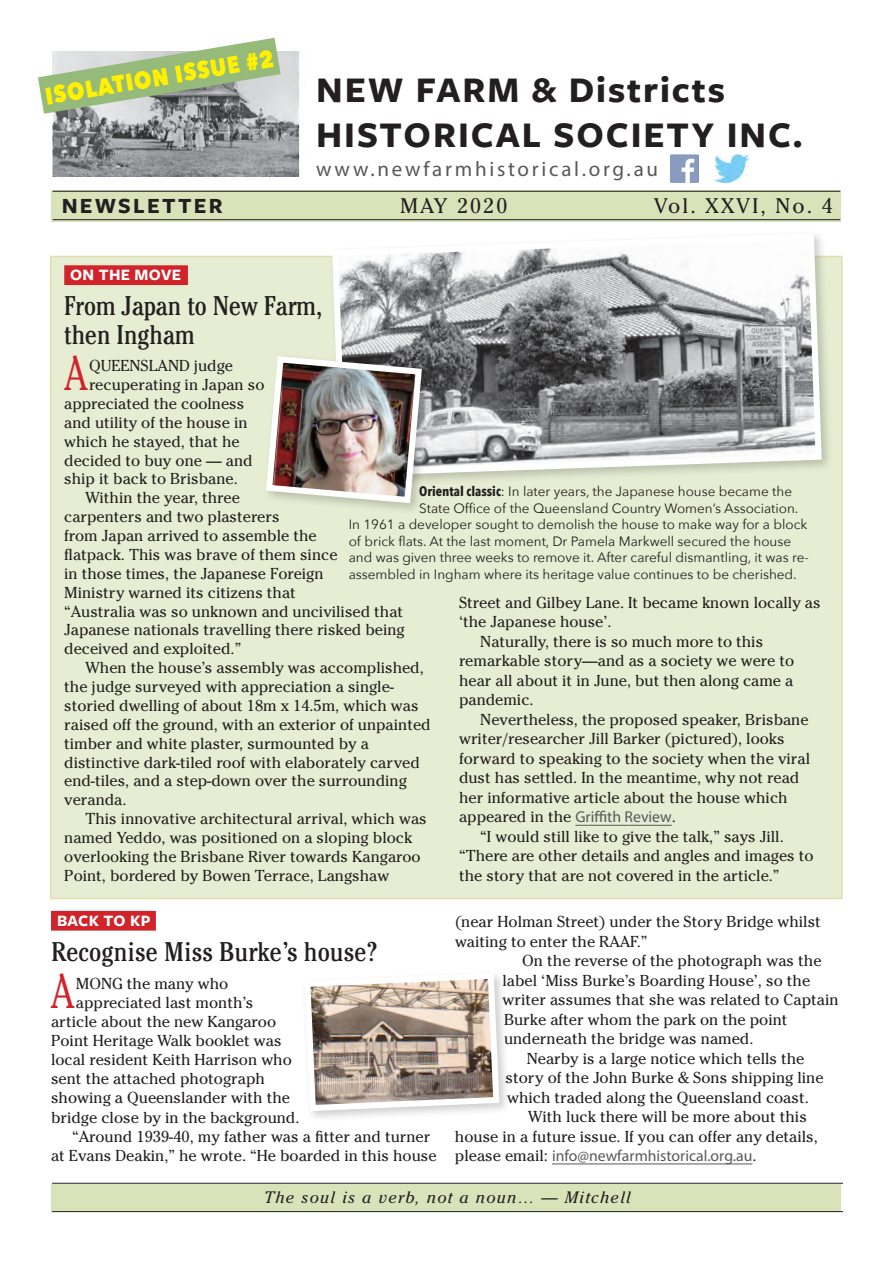
<style>
.page{position:relative;width:893px;height:1263px;background:#fff}
.page>*{position:absolute;margin:0;border:0;box-sizing:border-box;transform-origin:0 0}
.Newsletter-text-intr{font:300 condensed 48.6px "Cheltenham";color:#d1232a}
.t1{font:700 37.5px/45px "Freight Sans Pro";letter-spacing:.05em;color:#231f20}
.Headline{font:condensed 27px/28.7px "Cheltenham";color:#231f20;scale:.95 1}
.Headline-2{font:condensed 27px "Cheltenham";color:#231f20}
.Paragraph_Style_1{font:800 24px "Avenir Next";color:#fff101;scale:.86 1}
.t2{font:700 22.5px "Freight Sans Pro";letter-spacing:.1em;color:#231f20}
.t3{font:21px "Myriad Pro";letter-spacing:.13em;color:#57585a}
.t4{font:21px "Cheltenham";letter-spacing:.1em;color:#231f20}
.Quotation-Bottom_Lin{font:italic 16.5px "Cheltenham";letter-spacing:.075em;color:#231f20}
.Article-REV_AUTHOR{font:700 16.5px "Freight Sans Pro";letter-spacing:.02em;color:#fff}
.Newsletter-text{font:15.75px/19.5px "Cheltenham";color:#231f20}
.Newsletter-text-intr-2{font:15.75px "Cheltenham";color:#231f20}
.t5{font:13.5px "Avenir Next";color:#231f20}
.s1{font-family:"Avenir Next Condensed";font-weight:700}
.s2{font-family:"Myriad Pro";color:#57585a}
</style>
<div class="page">
<div style="left:51px;top:190px;width:789px;height:31px;background:#dae2ba"></div>
<img style="left:52px;top:51px;width:248px;height:125px">
<hr style="left:53px;top:191px;width:787px;height:1px;background:#231f20">
<hr style="left:53px;top:219px;width:787px;height:1px;background:#231f20">
<div style="left:51px;top:1184px;width:789px;height:28px;background:#dae2ba"></div>
<img style="left:714px;top:155px;width:34px;height:28px">
<img style="left:671px;top:155px;width:27px;height:28px">
<div style="left:51px;top:911px;width:105px;height:19px;background:#d1232a"></div>
<hr style="left:552px;top:1163px;width:200px;height:1px;background:#57585a">
<hr style="left:52px;top:1183px;width:791px;height:1px;background:#231f20">
<hr style="left:52px;top:1211px;width:791px;height:1px;background:#231f20">
<svg style="left:38px;top:38px;width:243px;height:76px"></svg>
<div style="left:51px;top:256px;width:791px;height:642px;background:#e7edd3"></div>
<div style="left:64px;top:265px;width:124px;height:20px;background:#d1232a"></div>
<hr style="left:575px;top:825px;width:97px;height:1px;background:#57585a">
<div style="left:329px;top:230px;width:505px;height:258px;background:#231f20;opacity:.22"></div>
<svg style="left:329px;top:230px;width:496px;height:250px"></svg>
<div style="left:263px;top:353px;width:171px;height:162px;background:#231f20;opacity:.22"></div>
<img style="left:263px;top:353px;width:162px;height:153px">
<div style="left:301px;top:969px;width:210px;height:154px;background:#231f20;opacity:.22"></div>
<img style="left:301px;top:969px;width:201px;height:145px">
<p class="Paragraph_Style_1" style="left:43px;top:82px;width:271px;rotate:-10deg">ISOLATION ISSUE #2</p>
<h2 class="t1" style="left:316px;top:66px;width:488px">NEW FARM &amp; Districts<br>HISTORICAL SOCIETY INC.</h2>
<h3 class="t3" style="left:316px;top:156px;width:343px">www.newfarmhistorical.org.au</h3>
<h3 class="t2" style="left:62px;top:190px;width:162px">NEWSLETTER</h3>
<h3 class="t4" style="left:400px;top:193px;width:109px">MAY 2020</h3>
<h3 class="t4" style="left:654px;top:193px;width:180px">Vol. XXVI, No. 4</h3>
<p class="Article-REV_AUTHOR" style="left:70px;top:263px;width:112px">ON THE MOVE</p>
<p class="Headline" style="left:64px;top:291px;width:273px">From Japan to New Farm, then Ingham</p>
<p class="Newsletter-text-intr" style="left:65px;top:345px;width:23px">A</p>
<p class="Newsletter-text-intr-2" style="left:89px;top:357px;width:146px">QUEENSLAND judge</p>
<p class="Newsletter-text-intr-2" style="left:89px;top:375px;width:177px">recuperating in Japan so</p>
<p class="Newsletter-text-intr-2" style="left:64px;top:394px;width:182px">appreciated the coolness</p>
<p class="Newsletter-text-intr-2" style="left:64px;top:413px;width:185px">and utility of the house in</p>
<p class="Newsletter-text-intr-2" style="left:64px;top:432px;width:177px">which he stayed, that he</p>
<p class="Newsletter-text-intr-2" style="left:64px;top:451px;width:190px">decided to buy one — and</p>
<p class="Newsletter-text-intr-2" style="left:64px;top:470px;width:175px">ship it back to Brisbane.</p>
<p class="Newsletter-text" style="left:64px;top:488px;width:342px;line-height:18.9px;text-indent:21px">Within the year, three<br>carpenters and two plasterers<br>from Japan arrived to assemble the<br>flatpack. This was brave of them since<br>in those times, the Japanese Foreign<br>Ministry warned its citizens that<br>“Australia was so unknown and uncivilised that Japanese nationals travelling there risked being deceived and exploited.”</p>
<p class="Newsletter-text" style="left:64px;top:658px;width:368px;line-height:18.9px;text-indent:21px">When the house’s assembly was accomplished, the judge surveyed with appreciation a single&shy;storied dwelling of about 18m x 14.5m, which was raised off the ground, with an exterior of unpainted timber and white plaster, surmounted by a distinctive dark-tiled roof with elaborately carved end-tiles, and a step-down over the surrounding veranda.</p>
<p class="Newsletter-text" style="left:64px;top:809px;width:364px;line-height:18.9px;text-indent:21px">This innovative architectural arrival, which was named Yeddo, was positioned on a sloping block overlooking the Brisbane River towards Kangaroo Point, bordered by Bowen Terrace, Langshaw</p>
<p class="t5" style="left:419px;top:480px;width:374px"><span class="s1">Oriental classic</span>: In later years, the Japanese house became the</p>
<p class="t5" style="left:419px;top:497px;width:381px">State Office of the Queensland Country Women’s Association.</p>
<p class="t5" style="left:349px;top:513px;width:460px">In 1961 a developer sought to demolish the house to make way for a block</p>
<p class="t5" style="left:349px;top:530px;width:444px">of brick flats. At the last moment, Dr Pamela Markwell secured the house</p>
<p class="t5" style="left:349px;top:546px;width:461px">and was given three weeks to remove it. After careful dismantling, it was re-</p>
<p class="t5" style="left:349px;top:563px;width:450px">assembled in Ingham where its heritage value continues to be cherished.</p>
<p class="Newsletter-text" style="left:459px;top:592px;width:363px">Street and Gilbey Lane. It became known locally as ‘the Japanese house’.</p>
<p class="Newsletter-text" style="left:459px;top:631px;width:336px;text-indent:21px">Naturally, there is so much more to this remarkable story—and as a society we were to hear all about it in June, but then along came a pandemic.</p>
<p class="Newsletter-text" style="left:459px;top:709px;width:352px;text-indent:21px">Nevertheless, the proposed speaker, Brisbane writer/researcher Jill Barker (pictured), looks forward to speaking to the society when the viral dust has settled. In the meantime, why not read her informative article about the house which appeared in the <span class="s2">Griffith Review</span>.</p>
<p class="Newsletter-text" style="left:459px;top:827px;width:356px;text-indent:21px">“I would still like to give the talk,” says Jill. “There are other details and angles and images to the story that are not covered in the article.”</p>
<p class="Article-REV_AUTHOR" style="left:57px;top:909px;width:95px">BACK TO KP</p>
<p class="Headline-2" style="left:51px;top:936px;width:328px">Recognise Miss Burke’s house?</p>
<p class="Newsletter-text-intr" style="left:52px;top:962px;width:23px">A</p>
<p class="Newsletter-text-intr-2" style="left:76px;top:974px;width:154px">MONG the many who</p>
<p class="Newsletter-text" style="left:455px;top:912px;width:367px">(near Holman Street) under the Story Bridge whilst waiting to enter the RAAF.”</p>
<p class="Newsletter-text" style="left:503px;top:951px;width:338px;text-indent:20px">On the reverse of the photograph was the label ‘Miss Burke’s Boarding House’, so the writer assumes that she was related to Captain Burke after whom the park on the point underneath the bridge was named.</p>
<p class="Newsletter-text" style="left:506px;top:1048px;width:320px;text-indent:21px">Nearby is a large notice which tells the story of the John Burke &amp; Sons shipping line which traded along the Queensland coast.</p>
<p class="Newsletter-text" style="left:455px;top:1107px;width:364px;text-indent:73px">With luck there will be more about this house in a future issue. If you can offer any details, please email: <span class="s2">info@newfarmhistorical.org.au</span>.</p>
<p class="Quotation-Bottom_Lin" style="left:264px;top:1188px;width:368px">The soul is a verb, not a noun… — Mitchell</p>
<p class="Newsletter-text-intr-2" style="left:76px;top:993px;width:179px">appreciated last month’s</p>
<p class="Newsletter-text-intr-2" style="left:51px;top:1012px;width:227px">article about the new Kangaroo</p>
<p class="Newsletter-text-intr-2" style="left:51px;top:1031px;width:232px">Point Heritage Walk booklet was</p>
<p class="Newsletter-text-intr-2" style="left:51px;top:1050px;width:242px">local resident Keith Harrison who</p>
<p class="Newsletter-text-intr-2" style="left:51px;top:1069px;width:215px">sent the attached photograph</p>
<p class="Newsletter-text-intr-2" style="left:51px;top:1089px;width:241px">showing a Queenslander with the</p>
<p class="Newsletter-text-intr-2" style="left:51px;top:1108px;width:250px">bridge close by in the background.</p>
<p class="Newsletter-text" style="left:51px;top:1127px;width:387px;text-indent:21px">“Around 1939-40, my father was a fitter and turner at Evans Deakin,” he wrote. “He boarded in this house</p>
</div>
